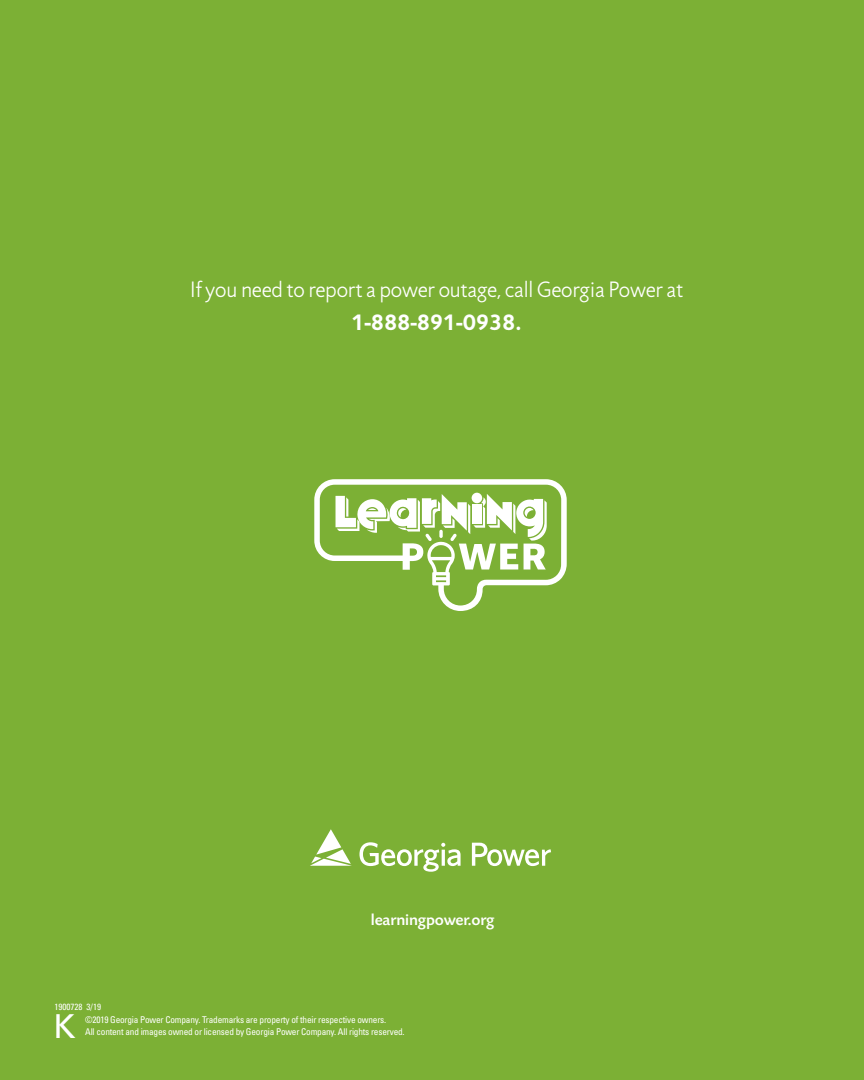
<style>
.page{position:relative;width:864px;height:1080px;background:#7cb035}
.page>*{position:absolute;margin:0;border:0;box-sizing:border-box;transform-origin:0 0}
.t1{font:33px "Univers";color:#fff}
.t2{font:300 22.5px "Jigsaw";letter-spacing:-.01em;color:#fff}
.t3{font:700 22.5px "Jigsaw";letter-spacing:-.01em;color:#fff}
.t4{font:500 16.5px "Today SB";letter-spacing:-.01em;color:#fff}
.t5{font:condensed 9.3px/12px "Univers";letter-spacing:-.02em;color:#fff}
.t6{font:condensed 9px "Univers";color:#fff}
</style>
<div class="page">
<svg style="left:314px;top:479px;width:253px;height:132px"></svg>
<svg style="left:310px;top:829px;width:42px;height:37px"></svg>
<svg style="left:359px;top:842px;width:192px;height:30px"></svg>
<h2 class="t2" style="left:190px;top:277px;width:495px">If you need to report a power outage, call Georgia Power at</h2>
<h2 class="t3" style="left:351px;top:309px;width:172px">1-888-891-0938.</h2>
<p class="t6" style="left:55px;top:1001px;width:48px">1900728 3/19</p>
<h3 class="t4" style="left:371px;top:911px;width:125px">learningpower.org</h3>
<h1 class="t1" style="left:53px;top:1006px;width:24px">K</h1>
<p class="t5" style="left:85px;top:1014px;width:321px">©2019 Georgia Power Company. Trademarks are property of their respective owners.<br>All content and images owned or licensed by Georgia Power Company. All rights reserved.</p>
</div>
